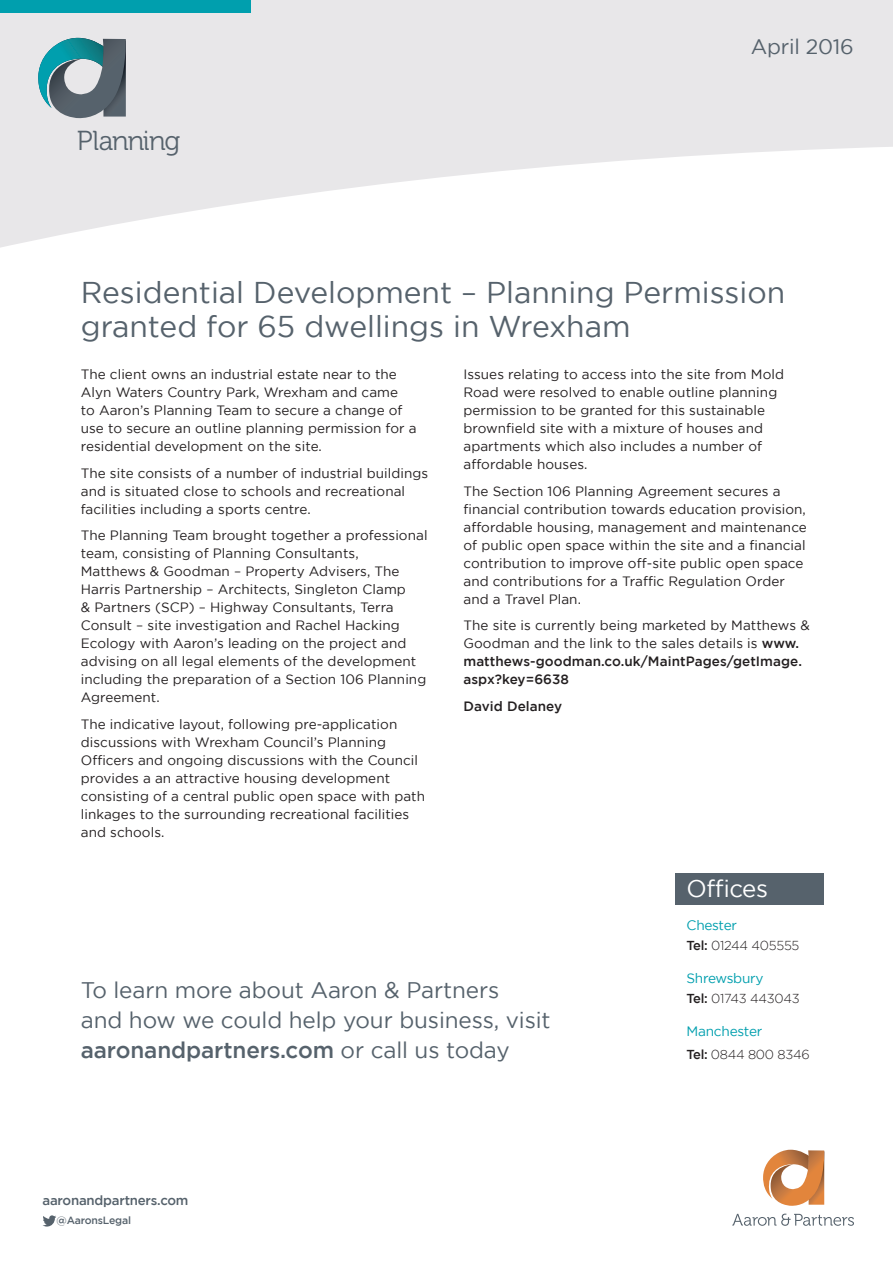
<style>
.page{position:relative;width:893px;height:1263px;background:#fff}
.page>*{position:absolute;margin:0;border:0;box-sizing:border-box;transform-origin:0 0}
.t1{font:30px/34.5px "Gotham";color:#56626c}
.t2{font:27.45px "Museo 300";letter-spacing:-.04em;color:#56626c}
.t3{font:24px "Gotham";letter-spacing:-.02em;color:#fff}
.t4{font:22.5px/30px "Gotham";letter-spacing:-.005em;color:#56626c}
.t5{font:21px "Gotham";letter-spacing:-.01em;color:#56626c}
.t6{font:13.65px "Gotham";letter-spacing:-.02em;color:#009fae}
.t7{font:13.5px/18px "Gotham";letter-spacing:.005em;color:#231f20}
.t8{font:500 13.5px "Gotham";letter-spacing:.005em;color:#231f20}
.t9{font:500 13.2px "Gotham";letter-spacing:-.015em;color:#56626c}
.t10{font:300 12.9px "Gotham";letter-spacing:-.02em;color:#231f20}
.t11{font:500 10.5px "Gotham";letter-spacing:-.015em;color:#56626c}
.s1{font-weight:500}
</style>
<div class="page">
<svg style="left:0;top:0;width:893px;height:248px;fill:#e8e7e9"></svg>
<svg style="left:38px;top:38px;width:89px;height:81px;background:#6e9198"></svg>
<div style="left:0;top:0;width:251px;height:13px;background:#009fae"></div>
<svg style="left:43px;top:1215px;width:13px;height:11px"></svg>
<svg style="left:732px;top:1213px;width:122px;height:13px"></svg>
<svg style="left:763px;top:1150px;width:62px;height:56px"></svg>
<div style="left:675px;top:873px;width:148px;height:31px;background:#56626c"></div>
<h2 class="t2" style="left:77px;top:126px;width:105px">Planning</h2>
<h3 class="t5" style="left:751px;top:35px;width:105px">April 2016</h3>
<h1 class="t1" style="left:81px;top:274px;width:706px">Residential Development – Planning Permission granted for 65 dwellings in Wrexham</h1>
<p class="t7" style="left:81px;top:365px;width:337px">The client owns an industrial estate near to the Alyn Waters Country Park, Wrexham and came<br>to Aaron’s Planning Team to secure a change of use to secure an outline planning permission for a residential development on the site.</p>
<p class="t7" style="left:81px;top:464px;width:349px">The site consists of a number of industrial buildings and is situated close to schools and recreational facilities including a sports centre.</p>
<p class="t7" style="left:81px;top:526px;width:348px">The Planning Team brought together a professional team, consisting of Planning Consultants,<br>Matthews &amp; Goodman – Property Advisers, The Harris Partnership – Architects, Singleton Clamp<br>&amp; Partners (SCP) – Highway Consultants, Terra Consult – site investigation and Rachel Hacking Ecology with Aaron’s leading on the project and advising on all legal elements of the development including the preparation of a Section 106 Planning Agreement.</p>
<p class="t7" style="left:81px;top:715px;width:346px">The indicative layout, following pre-application discussions with Wrexham Council’s Planning Officers and ongoing discussions with the Council provides a an attractive housing development consisting of a central public open space with path linkages to the surrounding recreational facilities and schools.</p>
<p class="t7" style="left:463px;top:365px;width:322px">Issues relating to access into the site from Mold Road were resolved to enable outline planning permission to be granted for this sustainable brownfield site with a mixture of houses and apartments which also includes a number of affordable houses.</p>
<p class="t7" style="left:463px;top:482px;width:345px">The Section 106 Planning Agreement secures a financial contribution towards education provision, affordable housing, management and maintenance of public open space within the site and a financial contribution to improve off-site public open space and contributions for a Traffic Regulation Order and a Travel Plan.</p>
<p class="t7" style="left:463px;top:616px;width:348px">The site is currently being marketed by Matthews &amp; Goodman and the link to the sales details is <span class="s1">www. matthews-goodman.co.uk/MaintPages/getImage. aspx?key=6638</span></p>
<p class="t8" style="left:463px;top:698px;width:100px">David Delaney</p>
<h3 class="t4" style="left:81px;top:975px;width:471px">To learn more about Aaron &amp; Partners<br>and how we could help your business, visit <span class="s1">aaronandpartners.com</span> or call us today</h3>
<p class="t9" style="left:43px;top:1192px;width:148px">aaronandpartners.com</p>
<p class="t11" style="left:57px;top:1215px;width:76px">@AaronsLegal</p>
<h3 class="t3" style="left:686px;top:875px;width:83px">Offices</h3>
<p class="t6" style="left:686px;top:918px;width:52px">Chester</p>
<p class="t10" style="left:686px;top:938px;width:114px"><span class="s1">Tel:</span> 01244 405555</p>
<p class="t6" style="left:686px;top:971px;width:78px">Shrewsbury</p>
<p class="t10" style="left:686px;top:992px;width:115px"><span class="s1">Tel:</span> 01743 443043</p>
<p class="t6" style="left:686px;top:1024px;width:77px">Manchester</p>
<p class="t10" style="left:686px;top:1047px;width:125px"><span class="s1">Tel:</span> 0844 800 8346</p>
</div>
